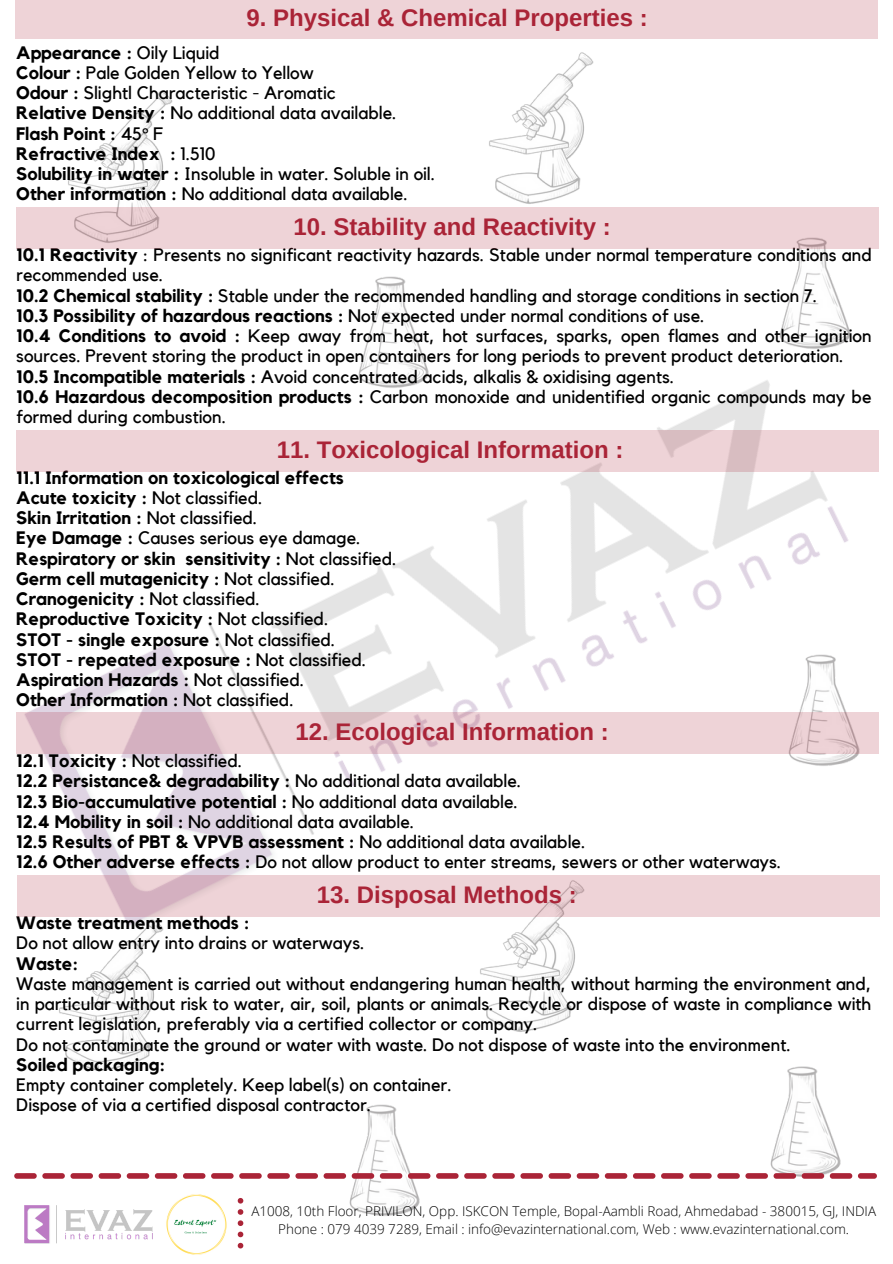
<style>
.page{position:relative;width:893px;height:1264px;background:#fff}
.page>*{position:absolute;margin:0;border:0;box-sizing:border-box;transform-origin:0 0}
.t1{font:700 24px "Arimo";color:#aa2437}
.t2{font:18px/20.2px "Kollektif";color:#000}
.t3{font:700 18px "Kollektif";color:#000}
.t4{font:300 13.5px "Open Sans";color:#000}
.s1{font-weight:400}
.s2{font-weight:700}
</style>
<div class="page">
<img style="left:43px;top:91px;width:145px;height:117px">
<img style="left:59px;top:992px;width:95px;height:79px">
<img style="left:16px;top:276px;width:864px;height:716px">
<img style="left:756px;top:249px;width:111px;height:117px">
<img style="left:455px;top:851px;width:145px;height:181px">
<img style="left:326px;top:1104px;width:104px;height:112px">
<img style="left:747px;top:1066px;width:105px;height:113px">
<img style="left:24px;top:1205px;width:129px;height:37px">
<svg style="left:238px;top:1198px;width:5px;height:50px"></svg>
<svg style="left:14px;top:1173px;width:862px;height:5px"></svg>
<img style="left:166px;top:1194px;width:61px;height:60px">
<img style="left:464px;top:52px;width:145px;height:156px">
<div style="left:15px;top:0;width:862px;height:39px;background:#eed3d7"></div>
<div style="left:16px;top:208px;width:862px;height:41px;background:#eed3d7"></div>
<div style="left:16px;top:430px;width:862px;height:41px;background:#eed3d7"></div>
<svg style="left:16px;top:712px;width:862px;height:41px;background:#e8ccd2"></svg>
<svg style="left:17px;top:875px;width:862px;height:41px;background:#ebcfd4"></svg>
<p class="t1" style="left:246px;top:4px;width:403px">9. Physical &amp; Chemical Properties :</p>
<p class="t3" style="left:16px;top:44px;width:205px">Appearance : <span class="s1">Oily Liquid</span></p>
<p class="t2" style="left:16px;top:63px;width:299px"><span class="s2">Colour :</span> Pale Golden Yellow to Yellow</p>
<p class="t2" style="left:16px;top:83px;width:321px"><span class="s2">Odour :</span> Slightl Characteristic - Aromatic</p>
<p class="t2" style="left:16px;top:104px;width:382px"><span class="s2">Relative Density :</span> No additional data available.</p>
<p class="t3" style="left:16px;top:125px;width:148px">Flash Point : <span class="s1">45° F</span></p>
<p class="t3" style="left:16px;top:145px;width:201px">Refractive Index : <span class="s1">1.510</span></p>
<p class="t2" style="left:16px;top:164px;width:420px"><span class="s2">Solubility in water :</span> Insoluble in water. Soluble in oil.</p>
<p class="t2" style="left:16px;top:185px;width:393px"><span class="s2">Other information :</span> No additional data available.</p>
<p class="t1" style="left:293px;top:214px;width:319px">10. Stability and Reactivity :</p>
<p class="t2" style="left:16px;top:245px;width:857px"><span class="s2">10.1 Reactivity</span> : Presents no significant reactivity hazards. Stable under normal temperature conditions and recommended use.</p>
<p class="t2" style="left:16px;top:286px;width:802px"><span class="s2">10.2 Chemical stability :</span> Stable under the recommended handling and storage conditions in section 7.</p>
<p class="t2" style="left:16px;top:306px;width:689px"><span class="s2">10.3 Possibility of hazardous reactions :</span> Not expected under normal conditions of use.</p>
<p class="t2" style="left:16px;top:326px;width:856px"><span class="s2">10.4 Conditions to avoid :</span> Keep away from heat, hot surfaces, sparks, open flames and other ignition sources. Prevent storing the product in open containers for long periods to prevent product deterioration.</p>
<p class="t2" style="left:16px;top:367px;width:659px"><span class="s2">10.5 Incompatible materials :</span> Avoid concentrated acids, alkalis &amp; oxidising agents.</p>
<p class="t2" style="left:16px;top:387px;width:856px"><span class="s2">10.6 Hazardous decomposition products :</span> Carbon monoxide and unidentified organic compounds may be formed during combustion.</p>
<p class="t1" style="left:277px;top:436px;width:348px">11. Toxicological Information :</p>
<p class="t3" style="left:16px;top:469px;width:329px">11.1 Information on toxicological effects</p>
<p class="t3" style="left:16px;top:489px;width:248px">Acute toxicity : <span class="s1">Not classified.</span></p>
<p class="t3" style="left:16px;top:509px;width:242px">Skin Irritation : <span class="s1">Not classified.</span></p>
<p class="t2" style="left:16px;top:529px;width:346px"><span class="s2">Eye Damage :</span> Causes serious eye damage.</p>
<p class="t3" style="left:16px;top:550px;width:381px">Respiratory or skin sensitivity : <span class="s1">Not classified.</span></p>
<p class="t3" style="left:16px;top:570px;width:320px">Germ cell mutagenicity : <span class="s1">Not classified.</span></p>
<p class="t3" style="left:16px;top:590px;width:245px">Cranogenicity : <span class="s1">Not classified.</span></p>
<p class="t3" style="left:16px;top:611px;width:313px">Reproductive Toxicity : <span class="s1">Not classified.</span></p>
<p class="t3" style="left:16px;top:631px;width:320px">STOT - single exposure : <span class="s1">Not classified.</span></p>
<p class="t3" style="left:16px;top:651px;width:351px">STOT - repeated exposure : <span class="s1">Not classified.</span></p>
<p class="t3" style="left:16px;top:671px;width:289px">Aspiration Hazards : <span class="s1">Not classified.</span></p>
<p class="t3" style="left:16px;top:692px;width:279px">Other Information : <span class="s1">Not classified.</span></p>
<p class="t1" style="left:295px;top:718px;width:315px">12. Ecological Information :</p>
<p class="t2" style="left:16px;top:751px;width:227px"><span class="s2">12.1 Toxicity :</span> Not classified.</p>
<p class="t3" style="left:16px;top:772px;width:506px">12.2 Persistance&amp; degradability : <span class="s1">No additional data available.</span></p>
<p class="t3" style="left:16px;top:793px;width:503px">12.3 Bio-accumulative potential : <span class="s1">No additional data available.</span></p>
<p class="t2" style="left:16px;top:812px;width:399px"><span class="s2">12.4 Mobility in soil :</span> No additional data available.</p>
<p class="t3" style="left:16px;top:833px;width:570px">12.5 Results of PBT &amp; VPVB assessment : <span class="s1">No additional data available.</span></p>
<p class="t2" style="left:16px;top:852px;width:766px"><span class="s2">12.6 Other adverse effects :</span> Do not allow product to enter streams, sewers or other waterways.</p>
<p class="t1" style="left:317px;top:881px;width:261px">13. Disposal Methods :</p>
<p class="t3" style="left:16px;top:914px;width:234px">Waste treatment methods :</p>
<p class="t2" style="left:16px;top:933px;width:350px">Do not allow entry into drains or waterways.</p>
<p class="t3" style="left:16px;top:955px;width:63px">Waste:</p>
<p class="t2" style="left:16px;top:974px;width:856px;text-align:justify">Waste management is carried out without endangering human health, without harming the environment and, in particular without risk to water, air, soil, plants or animals. Recycle or dispose of waste in compliance with current legislation, preferably via a certified collector or company.</p>
<p class="t2" style="left:16px;top:1034px;width:776px">Do not contaminate the ground or water with waste. Do not dispose of waste into the environment.</p>
<p class="t3" style="left:16px;top:1056px;width:150px">Soiled packaging:</p>
<p class="t2" style="left:16px;top:1075px;width:437px">Empty container completely. Keep label(s) on container.</p>
<p class="t2" style="left:16px;top:1095px;width:356px">Dispose of via a certified disposal contractor.</p>
<p class="t4" style="left:251px;top:1201px;width:626px">A1008, 10th Floor, PRIVILON, Opp. ISKCON Temple, Bopal-Aambli Road, Ahmedabad - 380015, GJ, INDIA</p>
<p class="t4" style="left:278px;top:1219px;width:572px">Phone : 079 4039 7289, Email : info@evazinternational.com, Web : www.evazinternational.com.</p>
</div>
